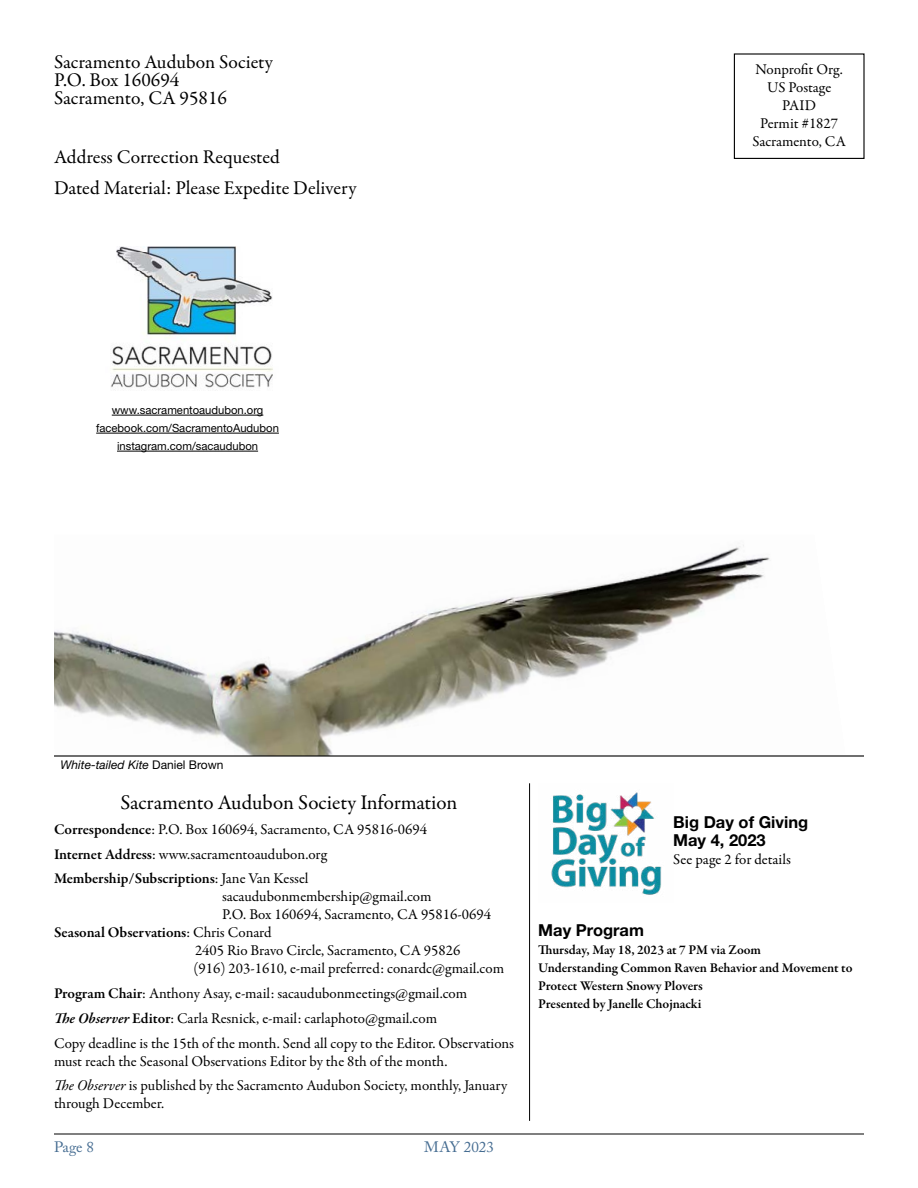
<style>
.page{position:relative;width:918px;height:1188px;background:#fff}
.page>*{position:absolute;margin:0;border:0;box-sizing:border-box;transform-origin:0 0}
.t1{font:21px "Garamond Premr Pro";letter-spacing:-.005em;color:#000}
.t2{font:19.5px/18px "Garamond Premr Pro";color:#000}
.t3{font:700 16.5px/18px "Helvetica Neue LT Std";color:#000}
.t4{font:15px/24.8px "Garamond Premr Pro";color:#000}
.t5{font:600 15px "Garamond Premr Pro";color:#000}
.t6{font:15px "Adobe Caslon Pro";color:#456c91}
.t7{font:600 13.5px/18px "Garamond Premr Pro";letter-spacing:-.005em;color:#000}
.t8{font:italic 12px "Helvetica Neue LT Std";color:#000}
.t9{font:11.25px/18px "Helvetica Neue LT Std";color:#000;text-align:center}
.s1{font-style:normal}
.s2{font-weight:600}
.s3{font-weight:400}
.s4{font-weight:600;font-style:italic}
.s5{font-style:italic}
</style>
<div class="page">
<hr style="left:54px;top:1134px;width:810px;height:1px;background:#000">
<img style="left:54px;top:545px;width:716px;height:210px">
<img style="left:111px;top:246px;width:162px;height:144px">
<hr style="left:112px;top:415px;width:151px;height:1px;background:#000">
<hr style="left:96px;top:433px;width:183px;height:1px;background:#000">
<hr style="left:117px;top:451px;width:141px;height:1px;background:#000">
<hr style="left:54px;top:755px;width:810px;height:2px;background:#000">
<div style="left:734px;top:53px;width:131px;height:106px;border:1px solid #000"></div>
<hr style="left:529px;top:783px;width:1px;height:338px;background:#000">
<img style="left:551px;top:792px;width:111px;height:103px">
<h2 class="t2" style="left:54px;top:53px;width:221px">Sacramento Audubon Society<br>P.O. Box 160694<br>Sacramento, CA 95816</h2>
<h2 class="t2" style="left:54px;top:141px;width:304px;line-height:31.5px">Address Correction Requested<br>Dated Material: Please Expedite Delivery</h2>
<p class="t9" style="left:96px;top:401px;width:184px">www.sacramentoaudubon.org facebook.com/SacramentoAudubon instagram.com/sacaudubon</p>
<p class="t4" style="left:752px;top:61px;width:95px;line-height:18px;text-align:center">Nonprofit Org.<br>US Postage<br>PAID<br>Permit #1827<br>Sacramento, CA</p>
<p class="t8" style="left:60px;top:758px;width:165px">White-tailed Kite <span class="s1">Daniel Brown</span></p>
<h1 class="t1" style="left:120px;top:790px;width:339px">Sacramento Audubon Society Information</h1>
<p class="t4" style="left:54px;top:817px;width:375px"><span class="s2">Correspondence</span>: P.O. Box 160694, Sacramento, CA 95816-0694<br><span class="s2">Internet Address</span>: www.sacramentoaudubon.org<br><span class="s2">Membership/Subscriptions</span>: Jane Van Kessel</p>
<p class="t4" style="left:222px;top:885px;width:211px">sacaudubonmembership@gmail.com</p>
<p class="t4" style="left:222px;top:903px;width:271px">P.O. Box 160694, Sacramento, CA 95816-0694</p>
<p class="t5" style="left:54px;top:923px;width:219px">Seasonal Observations<span class="s3">: Chris Conard</span></p>
<p class="t4" style="left:195px;top:939px;width:267px">2405 Rio Bravo Circle, Sacramento, CA 95826</p>
<p class="t4" style="left:194px;top:957px;width:312px">(916) 203-1610, e-mail preferred: conardc@gmail.com</p>
<p class="t4" style="left:54px;top:981px;width:462px"><span class="s2">Program Chair</span>: Anthony Asay, e-mail: sacaudubonmeetings@gmail.com<br><span class="s4">The Observer</span> <span class="s2">Editor</span>: Carla Resnick, e-mail: carlaphoto@gmail.com<br>Copy deadline is the 15th of the month. Send all copy to the Editor. Observations</p>
<p class="t4" style="left:54px;top:1049px;width:455px">must reach the Seasonal Observations Editor by the 8th of the month.<br><span class="s5">The Observer</span> is published by the Sacramento Audubon Society, monthly, January</p>
<p class="t4" style="left:54px;top:1092px;width:112px">through December.</p>
<p class="t6" style="left:54px;top:1138px;width:41px">Page 8</p>
<p class="t6" style="left:424px;top:1138px;width:71px">MAY 2023</p>
<p class="t3" style="left:673px;top:813px;width:137px">Big Day of Giving<br>May 4, 2023</p>
<p class="t4" style="left:673px;top:847px;width:119px">See page 2 for details</p>
<p class="t3" style="left:538px;top:921px;width:107px">May Program</p>
<p class="t7" style="left:538px;top:941px;width:316px">Thursday, May 18, 2023 at 7 PM via Zoom<br>Understanding Common Raven Behavior and Movement to Protect Western Snowy Plovers<br>Presented by Janelle Chojnacki</p>
</div>
